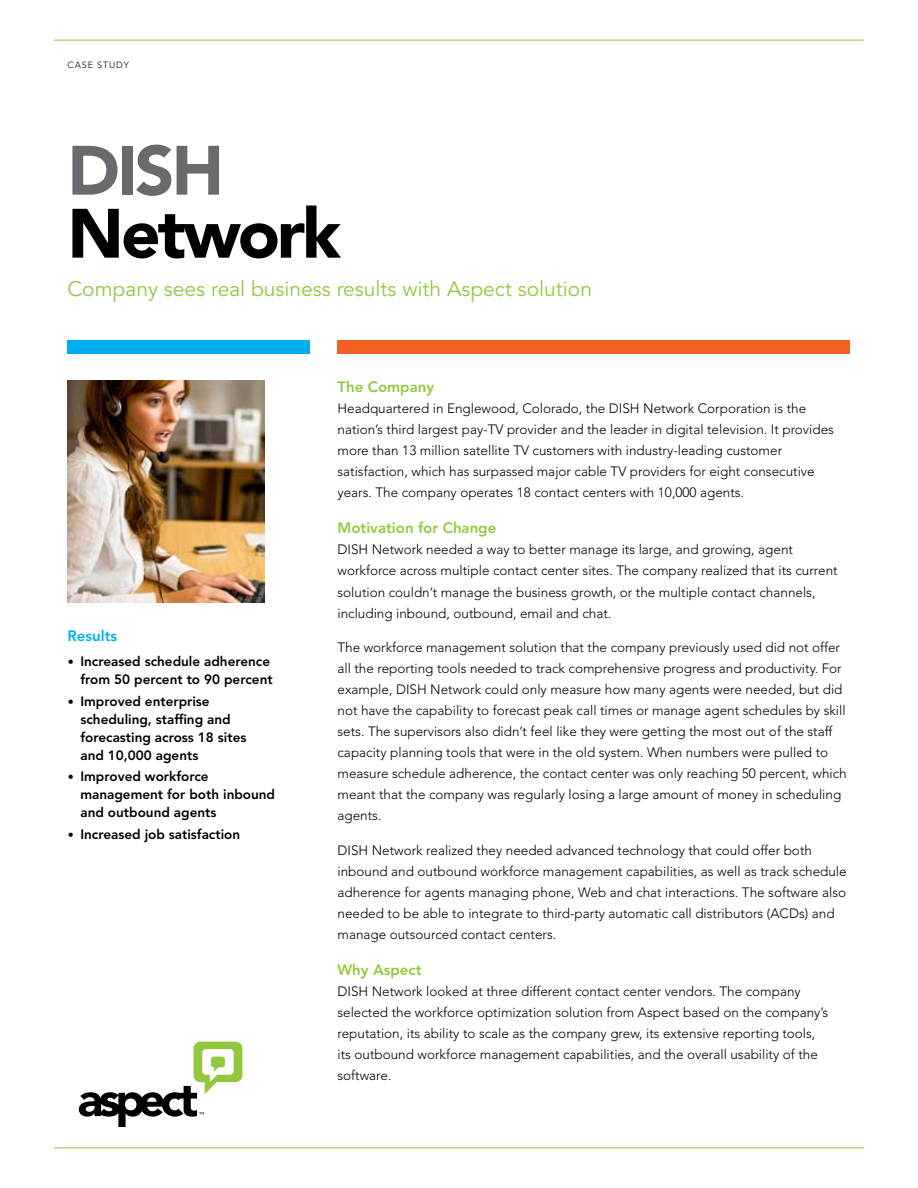
<style>
.page{position:relative;width:918px;height:1188px;background:#fff}
.page>*{position:absolute;margin:0;border:0;box-sizing:border-box;transform-origin:0 0}
.t1{font:900 69px "Avenir LT Std";letter-spacing:-.04em;color:#000}
.t2{font:900 69px "Avenir LT Std";color:#696a6d}
.t3{font:21px "Avenir LT Std";color:#92c83e}
.t4{font:800 15px "Avenir LT Std";color:#92c83e}
.t5{font:800 15px "Avenir LT Std";color:#00aeef}
.t6{font:300 13.5px/21px "Avenir LT Std";color:#000}
.t7{font:800 13.5px/18px "Avenir LT Std";color:#000}
.t8{font:300 9px "Avenir LT Std";letter-spacing:.1em;color:#000}
.s1{font-weight:900;font-size:12px}
</style>
<div class="page">
<svg style="left:79px;top:1042px;width:163px;height:85px"></svg>
<div style="left:68px;top:340px;width:242px;height:13px;background:#00aeef"></div>
<div style="left:338px;top:340px;width:512px;height:13px;background:#f15f22"></div>
<hr style="left:54px;top:40px;width:810px;height:1px;background:#92c83e">
<hr style="left:54px;top:1148px;width:810px;height:1px;background:#92c83e">
<img style="left:68px;top:381px;width:197px;height:222px">
<p class="t8" style="left:68px;top:59px;width:63px">CASE STUDY</p>
<h1 class="t2" style="left:68px;top:129px;width:158px">DISH</h1>
<h1 class="t1" style="left:68px;top:192px;width:275px">Network</h1>
<h2 class="t3" style="left:68px;top:277px;width:526px">Company sees real business results with Aspect solution</h2>
<p class="t5" style="left:68px;top:627px;width:51px">Results</p>
<p class="t7" style="left:68px;top:652px;width:206px;text-align:right"><span class="s1">•</span> Increased schedule adherence from 50 percent to 90 percent</p>
<p class="t7" style="left:80px;top:692px;width:167px;text-indent:-13px"><span class="s1">•</span> Improved enterprise scheduling, staffing and forecasting across 18 sites and 10,000 agents</p>
<p class="t7" style="left:80px;top:767px;width:196px;text-indent:-13px"><span class="s1">•</span> Improved workforce management for both inbound and outbound agents</p>
<p class="t7" style="left:68px;top:825px;width:174px"><span class="s1">•</span> Increased job satisfaction</p>
<p class="t4" style="left:338px;top:378px;width:98px">The Company</p>
<p class="t6" style="left:338px;top:397px;width:498px">Headquartered in Englewood, Colorado, the DISH Network Corporation is the nation’s third largest pay-TV provider and the leader in digital television. It provides more than 13 million satellite TV customers with industry-leading customer satisfaction, which has surpassed major cable TV providers for eight consecutive years. The company operates 18 contact centers with 10,000 agents.</p>
<p class="t4" style="left:338px;top:519px;width:160px">Motivation for Change</p>
<p class="t6" style="left:338px;top:539px;width:502px">DISH Network needed a way to better manage its large, and growing, agent workforce across multiple contact center sites. The company realized that its current solution couldn’t manage the business growth, or the multiple contact channels, including inbound, outbound, email and chat.</p>
<p class="t6" style="left:338px;top:637px;width:511px">The workforce management solution that the company previously used did not offer all the reporting tools needed to track comprehensive progress and productivity. For example, DISH Network could only measure how many agents were needed, but did not have the capability to forecast peak call times or manage agent schedules by skill sets. The supervisors also didn’t feel like they were getting the most out of the staff capacity planning tools that were in the old system. When numbers were pulled to measure schedule adherence, the contact center was only reaching 50 percent, which meant that the company was regularly losing a large amount of money in scheduling agents.</p>
<p class="t6" style="left:338px;top:839px;width:511px">DISH Network realized they needed advanced technology that could offer both inbound and outbound workforce management capabilities, as well as track schedule adherence for agents managing phone, Web and chat interactions. The software also needed to be able to integrate to third-party automatic call distributors (ACDs) and manage outsourced contact centers.</p>
<p class="t4" style="left:338px;top:961px;width:86px">Why Aspect</p>
<p class="t6" style="left:338px;top:981px;width:492px">DISH Network looked at three different contact center vendors. The company selected the workforce optimization solution from Aspect based on the company’s reputation, its ability to scale as the company grew, its extensive reporting tools, its outbound workforce management capabilities, and the overall usability of the software.</p>
</div>
